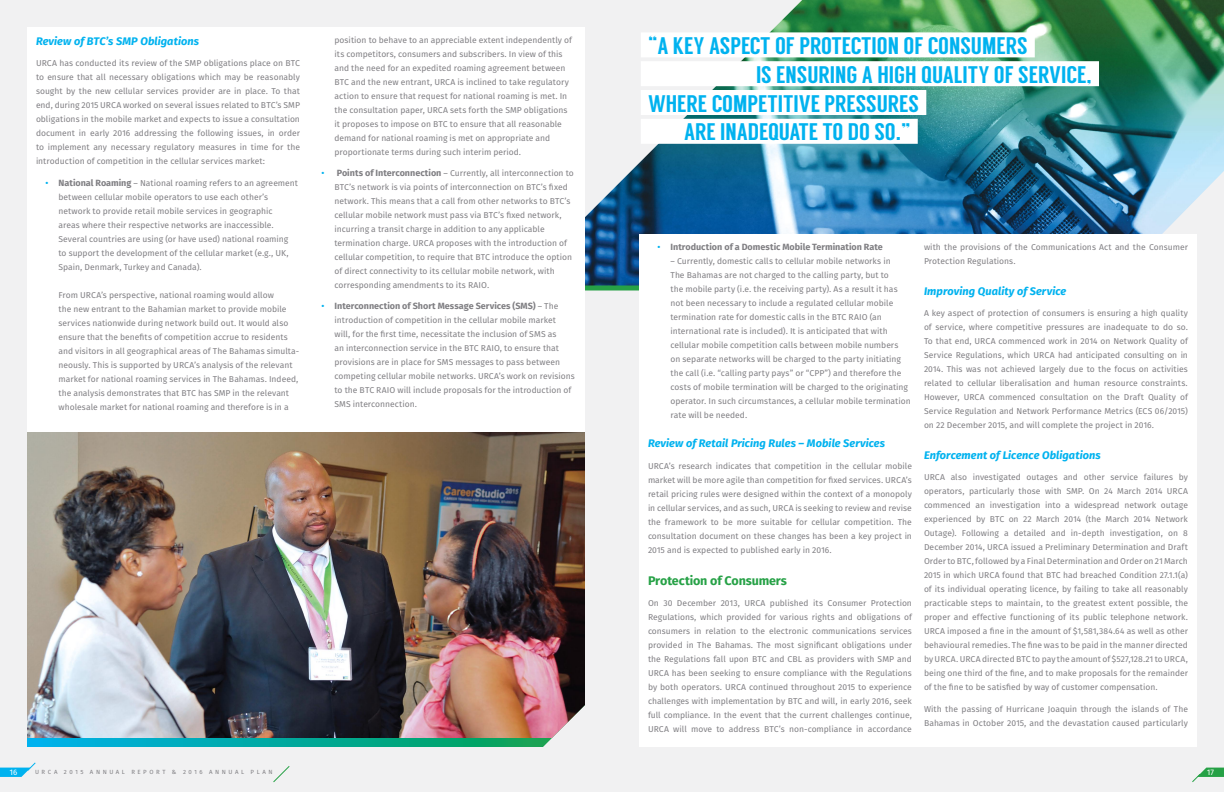
<style>
.page{position:relative;width:1224px;height:792px;background:#fff}
.page>*{position:absolute;margin:0;border:0;box-sizing:border-box;transform-origin:0 0}
.t1{font:24px "Langdon";color:#00b2ef}
.t2{font:700 12.5px "Fira Sans OT";letter-spacing:-.01em;color:#26a146}
.t3{font:italic 700 11px "Fira Sans OT";color:#00b2ef}
.t4{font:700 9px "Fira Sans OT";color:#807f83}
.t5{font:8.5px/14px "Fira Sans OT";color:#807f83}
.t6{font:8px "Fira Sans OT";color:#fff}
.t7{font:6px "Fira Sans OT";letter-spacing:.43em;color:#807f83}
.s1{font-size:9px;color:#00b2ef}
.s2{font-weight:700;font-size:9px}
.s3{font-weight:400;color:#00b2ef}
.s4{font-weight:400;font-size:8.5px}
</style>
<div class="page">
<div style="left:0;top:0;width:612px;height:792px;background:#f1f1f2"></div>
<div style="left:612px;top:0;width:612px;height:792px;background:#f1f1f2"></div>
<img style="left:585px;top:0;width:639px;height:286px">
<svg style="left:273px;top:766px;width:17px;height:17px"></svg>
<svg style="left:0;top:762px;width:36px;height:15px"></svg>
<svg style="left:1192px;top:768px;width:32px;height:14px"></svg>
<hr style="left:532px;top:286px;width:196px;height:4px;background:#26a146">
<div style="left:27px;top:27px;width:280px;height:720px;background:#fff"></div>
<div style="left:305px;top:27px;width:280px;height:435px;background:#fff"></div>
<div style="left:639px;top:234px;width:281px;height:513px;background:#fff"></div>
<div style="left:916px;top:234px;width:281px;height:513px;background:#fff"></div>
<div style="left:641px;top:32px;width:394px;height:25px;background:#fff"></div>
<div style="left:641px;top:61px;width:458px;height:25px;background:#fff"></div>
<div style="left:641px;top:90px;width:285px;height:25px;background:#fff"></div>
<div style="left:641px;top:119px;width:277px;height:25px;background:#fff"></div>
<svg style="left:27px;top:738px;width:525px;height:9px;background:#04aa9f"></svg>
<img style="left:27px;top:432px;width:558px;height:306px">
<p class="t3" style="left:36px;top:33px;width:165px">Review of BTC’s SMP Obligations</p>
<p class="t5" style="left:36px;top:56px;width:266px;text-align:justify">URCA has conducted its review of the SMP obligations place on BTC to ensure that all necessary obligations which may be reasonably sought by the new cellular services provider are in place. To that end, during 2015 URCA worked on several issues related to BTC’s SMP obligations in the mobile market and expects to issue a consultation document in early 2016 addressing the following issues, in order to implement any necessary regulatory measures in time for the introduction of competition in the cellular services market:</p>
<p class="t5" style="left:59px;top:177px;width:241px;text-indent:-14px"><span class="s1">•</span> <span class="s2">National Roaming</span> – National roaming refers to an agreement between cellular mobile operators to use each other’s network to provide retail mobile services in geographic<br>areas where their respective networks are inaccessible.<br>Several countries are using (or have used) national roaming to support the development of the cellular market (e.g., UK, Spain, Denmark, Turkey and Canada).</p>
<p class="t5" style="left:59px;top:289px;width:242px">From URCA’s perspective, national roaming would allow<br>the new entrant to the Bahamian market to provide mobile services nationwide during network build out. It would also ensure that the benefits of competition accrue to residents and visitors in all geographical areas of The Bahamas simulta&shy;neously. This is supported by URCA’s analysis of the relevant market for national roaming services in The Bahamas. Indeed, the analysis demonstrates that BTC has SMP in the relevant wholesale market for national roaming and therefore is in a</p>
<p class="t5" style="left:335px;top:33px;width:239px">position to behave to an appreciable extent independently of its competitors, consumers and subscribers. In view of this and the need for an expedited roaming agreement between BTC and the new entrant, URCA is inclined to take regulatory action to ensure that request for national roaming is met. In the consultation paper, URCA sets forth the SMP obligations it proposes to impose on BTC to ensure that all reasonable demand for national roaming is met on appropriate and proportionate terms during such interim period.</p>
<p class="t5" style="left:335px;top:167px;width:241px;text-indent:-14px"><span class="s1">•</span> <span class="s2">Points of Interconnection</span> – Currently, all interconnection to BTC’s network is via points of interconnection on BTC’s fixed network. This means that a call from other networks to BTC’s cellular mobile network must pass via BTC’s fixed network, incurring a transit charge in addition to any applicable termination charge. URCA proposes with the introduction of cellular competition, to require that BTC introduce the option of direct connectivity to its cellular mobile network, with corresponding amendments to its RAIO.</p>
<p class="t4" style="left:321px;top:300px;width:239px"><span class="s3">•</span> Interconnection of Short Message Services (SMS) <span class="s4">– The</span></p>
<p class="t5" style="left:335px;top:314px;width:242px">introduction of competition in the cellular mobile market<br>will, for the first time, necessitate the inclusion of SMS as<br>an interconnection service in the BTC RAIO, to ensure that provisions are in place for SMS messages to pass between competing cellular mobile networks. URCA’s work on revisions to the BTC RAIO will include proposals for the introduction of SMS interconnection.</p>
<h1 class="t1" style="left:648px;top:32px;width:381px">“A KEY ASPECT OF PROTECTION OF CONSUMERS</h1>
<h1 class="t1" style="left:756px;top:60px;width:337px">IS ENSURING A HIGH QUALITY OF SERVICE,</h1>
<h1 class="t1" style="left:648px;top:89px;width:273px">WHERE COMPETITIVE PRESSURES</h1>
<h1 class="t1" style="left:684px;top:118px;width:228px">ARE INADEQUATE TO DO SO.”</h1>
<p class="t4" style="left:657px;top:241px;width:227px"><span class="s3">•</span> Introduction of a Domestic Mobile Termination Rate</p>
<p class="t5" style="left:671px;top:255px;width:242px">– Currently, domestic calls to cellular mobile networks in<br>The Bahamas are not charged to the calling party, but to<br>the mobile party (i.e. the receiving party). As a result it has not been necessary to include a regulated cellular mobile termination rate for domestic calls in the BTC RAIO (an international rate is included). It is anticipated that with cellular mobile competition calls between mobile numbers<br>on separate networks will be charged to the party initiating the call (i.e. “calling party pays” or “CPP”) and therefore the costs of mobile termination will be charged to the originating operator. In such circumstances, a cellular mobile termination rate will be needed.</p>
<p class="t3" style="left:648px;top:436px;width:239px">Review of Retail Pricing Rules – Mobile Services</p>
<p class="t5" style="left:648px;top:459px;width:265px;text-align:justify">URCA’s research indicates that competition in the cellular mobile market will be more agile than competition for fixed services. URCA’s retail pricing rules were designed within the context of a monopoly in cellular services, and as such, URCA is seeking to review and revise the framework to be more suitable for cellular competition. The consultation document on these changes has been a key project in 2015 and is expected to published early in 2016.</p>
<h2 class="t2" style="left:648px;top:571px;width:141px">Protection of Consumers</h2>
<p class="t5" style="left:648px;top:596px;width:265px;text-align:justify">On 30 December 2013, URCA published its Consumer Protection Regulations, which provided for various rights and obligations of consumers in relation to the electronic communications services provided in The Bahamas. The most significant obligations under the Regulations fall upon BTC and CBL as providers with SMP and URCA has been seeking to ensure compliance with the Regulations by both operators. URCA continued throughout 2015 to experience challenges with implementation by BTC and will, in early 2016, seek full compliance. In the event that the current challenges continue, URCA will move to address BTC’s non-compliance in accordance</p>
<p class="t5" style="left:924px;top:240px;width:265px">with the provisions of the Communications Act and the Consumer<br>Protection Regulations.</p>
<p class="t3" style="left:924px;top:283px;width:144px">Improving Quality of Service</p>
<p class="t5" style="left:924px;top:306px;width:265px;text-align:justify">A key aspect of protection of consumers is ensuring a high quality of service, where competitive pressures are inadequate to do so.<br>To that end, URCA commenced work in 2014 on Network Quality of Service Regulations, which URCA had anticipated consulting on in 2014. This was not achieved largely due to the focus on activities related to cellular liberalisation and human resource constraints.<br>However, URCA commenced consultation on the Draft Quality of Service Regulation and Network Performance Metrics (ECS 06/2015) on 22 December 2015, and will complete the project in 2016.</p>
<p class="t3" style="left:924px;top:447px;width:178px">Enforcement of Licence Obligations</p>
<p class="t5" style="left:924px;top:470px;width:266px;text-align:justify">URCA also investigated outages and other service failures by operators, particularly those with SMP. On 24 March 2014 URCA commenced an investigation into a widespread network outage experienced by BTC on 22 March 2014 (the March 2014 Network Outage). Following a detailed and in-depth investigation, on 8<br>December 2014, URCA issued a Preliminary Determination and Draft Order to BTC, followed by a Final Determination and Order on 21 March 2015 in which URCA found that BTC had breached Condition 27.1.1(a) of its individual operating licence, by failing to take all reasonably practicable steps to maintain, to the greatest extent possible, the proper and effective functioning of its public telephone network.<br>URCA imposed a fine in the amount of $1,581,384.64 as well as other behavioural remedies. The fine was to be paid in the manner directed by URCA. URCA directed BTC to pay the amount of $527,128.21 to URCA, being one third of the fine, and to make proposals for the remainder of the fine to be satisfied by way of customer compensation.</p>
<p class="t5" style="left:924px;top:703px;width:266px">With the passing of Hurricane Joaquin through the islands of The<br>Bahamas in October 2015, and the devastation caused particularly</p>
<p class="t6" style="left:10px;top:767px;width:9px">16</p>
<p class="t7" style="left:35px;top:768px;width:239px">URCA 2015 ANNUAL REPORT &amp; 2016 ANNUAL PLAN</p>
<p class="t6" style="left:1207px;top:767px;width:8px">17</p>
</div>
